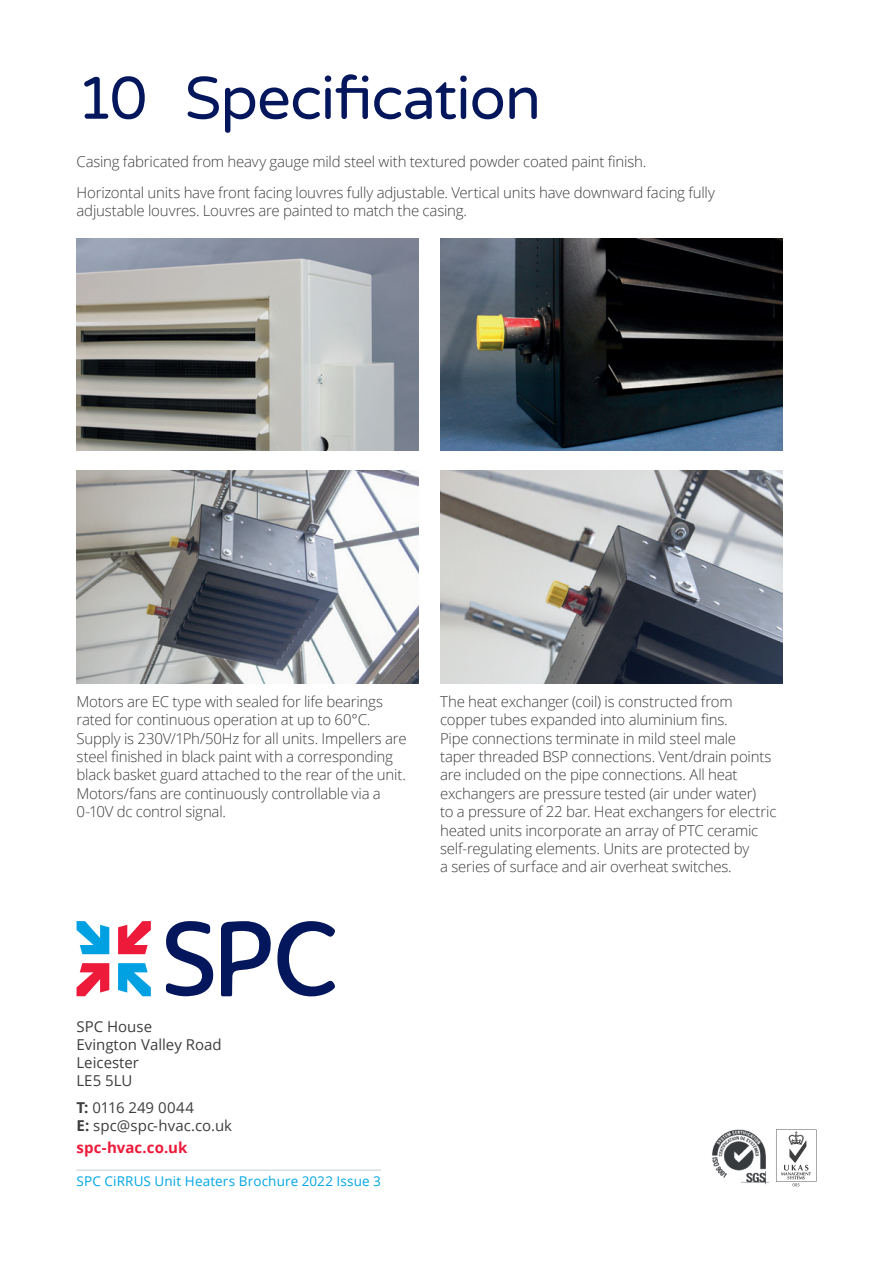
<style>
.page{position:relative;width:893px;height:1263px;background:#fff}
.page>*{position:absolute;margin:0;border:0;box-sizing:border-box;transform-origin:0 0}
.t1{font:60px "Varela Round";letter-spacing:-.02em;color:#04175c}
.t2{font:300 15px/18.3px "Open Sans";letter-spacing:-.015em;color:#3e3e3f}
.t3{font:15px/18px "Open Sans";color:#3e3e3f}
.t4{font:700 15px "Open Sans";color:#ed1a3a}
.t5{font:13.5px "Open Sans";letter-spacing:.01em;color:#00a7e5}
.s1{font-weight:700}
</style>
<div class="page">
<img style="left:712px;top:1129px;width:57px;height:56px">
<svg style="left:221px;top:921px;width:50px;height:75px"></svg>
<svg style="left:165px;top:921px;width:49px;height:75px"></svg>
<svg style="left:277px;top:921px;width:58px;height:75px"></svg>
<svg style="left:77px;top:921px;width:32px;height:33px"></svg>
<svg style="left:77px;top:963px;width:32px;height:33px"></svg>
<svg style="left:118px;top:921px;width:33px;height:33px"></svg>
<svg style="left:118px;top:963px;width:33px;height:33px"></svg>
<hr style="left:77px;top:1170px;width:304px;height:1px;background:#c4ced4">
<svg style="left:776px;top:1129px;width:40px;height:57px"></svg>
<img style="left:77px;top:238px;width:342px;height:213px">
<img style="left:77px;top:471px;width:342px;height:213px">
<img style="left:440px;top:238px;width:342px;height:213px">
<img style="left:440px;top:471px;width:342px;height:213px">
<h1 class="t1" style="left:77px;top:57px;width:466px">10 Specification</h1>
<p class="t2" style="left:77px;top:145px;width:640px;line-height:31.2px">Casing fabricated from heavy gauge mild steel with textured powder coated paint finish.<br>Horizontal units have front facing louvres fully adjustable. Vertical units have downward facing fully</p>
<p class="t2" style="left:77px;top:201px;width:392px">adjustable louvres. Louvres are painted to match the casing.</p>
<p class="t2" style="left:77px;top:692px;width:332px">Motors are EC type with sealed for life bearings rated for continuous operation at up to 60°C.<br>Supply is 230V/1Ph/50Hz for all units. Impellers are steel finished in black paint with a corresponding black basket guard attached to the rear of the unit.<br>Motors/fans are continuously controllable via a 0-10V dc control signal.</p>
<p class="t2" style="left:440px;top:692px;width:338px">The heat exchanger (coil) is constructed from copper tubes expanded into aluminium fins.<br>Pipe connections terminate in mild steel male<br>taper threaded BSP connections. Vent/drain points are included on the pipe connections. All heat exchangers are pressure tested (air under water)<br>to a pressure of 22 bar. Heat exchangers for electric heated units incorporate an array of PTC ceramic self-regulating elements. Units are protected by<br>a series of surface and air overheat switches.</p>
<p class="t3" style="left:77px;top:1017px;width:147px">SPC House<br>Evington Valley Road<br>Leicester<br>LE5 5LU</p>
<p class="t3" style="left:77px;top:1098px;width:157px"><span class="s1">T:</span> 0116 249 0044<br><span class="s1">E:</span> spc@spc-hvac.co.uk</p>
<p class="t4" style="left:77px;top:1136px;width:112px">spc-hvac.co.uk</p>
<p class="t5" style="left:77px;top:1172px;width:306px">SPC CiRRUS Unit Heaters Brochure 2022 Issue 3</p>
</div>
